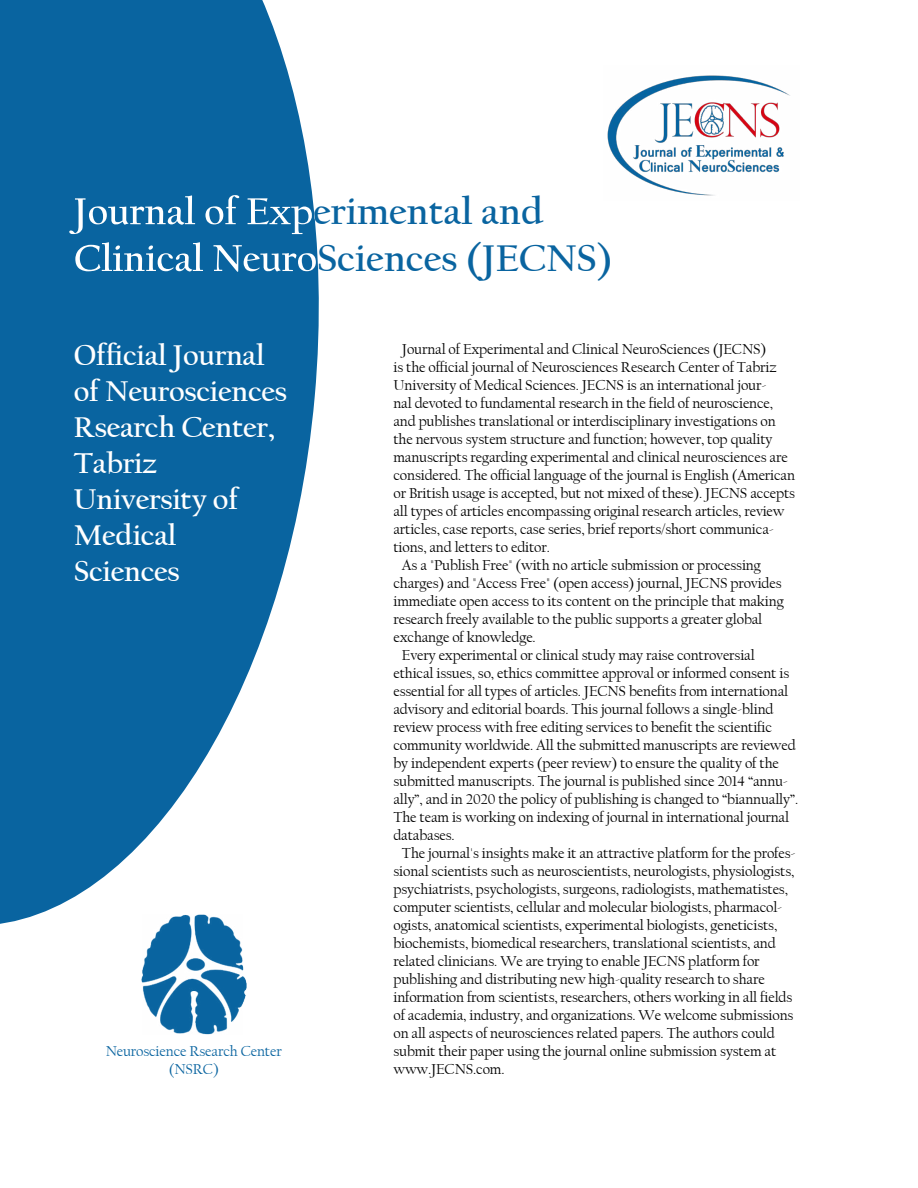
<style>
.page{position:relative;width:918px;height:1188px;background:#fff}
.page>*{position:absolute;margin:0;border:0;box-sizing:border-box;transform-origin:0 0}
.t1{font:700 39px/46.8px "Californian FB";color:#0964a0}
.t2{font:700 30px/36px "Californian FB";letter-spacing:-.01em;color:#fff}
.t3{font:15px "Californian FB";letter-spacing:-.01em;color:#000}
.t4{font:15px/18px "Californian FB";letter-spacing:-.01em;color:#0964a0;text-align:center}
</style>
<div class="page">
<svg style="left:0;top:0;width:319px;height:924px;fill:#0964a0"></svg>
<svg style="left:75px;top:242px;width:244px;height:39px;background:#3580b1"></svg>
<svg style="left:69px;top:195px;width:250px;height:39px;background:#3882b2"></svg>
<img style="left:607px;top:75px;width:183px;height:121px">
<img style="left:74px;top:915px;width:240px;height:120px">
<h1 class="t1" style="left:74px;top:188px;width:540px">Journal of Experimental and<br>Clinical NeuroSciences (JECNS)</h1>
<h2 class="t2" style="left:74px;top:338px;width:215px">Official Journal of Neurosciences<br>Rsearch Center,<br>Tabriz<br>University of<br>Medical<br>Sciences</h2>
<p class="t4" style="left:106px;top:1043px;width:178px">Neuroscience Rsearch Center (NSRC)</p>
<p class="t3" style="left:402px;top:341px;width:366px">Journal of Experimental and Clinical NeuroSciences (JECNS)</p>
<p class="t3" style="left:393px;top:359px;width:385px">is the official journal of Neurosciences Research Center of Tabriz</p>
<p class="t3" style="left:393px;top:377px;width:374px">University of Medical Sciences. JECNS is an international jour-</p>
<p class="t3" style="left:393px;top:395px;width:381px">nal devoted to fundamental research in the field of neuroscience,</p>
<p class="t3" style="left:393px;top:413px;width:384px">and publishes translational or interdisciplinary investigations on</p>
<p class="t3" style="left:393px;top:431px;width:381px">the nervous system structure and function; however, top quality</p>
<p class="t3" style="left:393px;top:449px;width:396px">manuscripts regarding experimental and clinical neurosciences are</p>
<p class="t3" style="left:393px;top:467px;width:403px">considered. The official language of the journal is English (American</p>
<p class="t3" style="left:393px;top:485px;width:403px">or British usage is accepted, but not mixed of these). JECNS accepts</p>
<p class="t3" style="left:393px;top:503px;width:393px">all types of articles encompassing original research articles, review</p>
<p class="t3" style="left:393px;top:521px;width:382px">articles, case reports, case series, brief reports/short communica-</p>
<p class="t3" style="left:393px;top:539px;width:158px">tions, and letters to editor.</p>
<p class="t3" style="left:402px;top:557px;width:360px">As a "Publish Free" (with no article submission or processing</p>
<p class="t3" style="left:393px;top:575px;width:390px">charges) and "Access Free" (open access) journal, JECNS provides</p>
<p class="t3" style="left:393px;top:593px;width:392px">immediate open access to its content on the principle that making</p>
<p class="t3" style="left:393px;top:611px;width:370px">research freely available to the public supports a greater global</p>
<p class="t3" style="left:393px;top:629px;width:144px">exchange of knowledge.</p>
<p class="t3" style="left:402px;top:647px;width:354px">Every experimental or clinical study may raise controversial</p>
<p class="t3" style="left:393px;top:665px;width:397px">ethical issues, so, ethics committee approval or informed consent is</p>
<p class="t3" style="left:393px;top:683px;width:396px">essential for all types of articles. JECNS benefits from international</p>
<p class="t3" style="left:393px;top:701px;width:382px">advisory and editorial boards. This journal follows a single-blind</p>
<p class="t3" style="left:393px;top:719px;width:380px">review process with free editing services to benefit the scientific</p>
<p class="t3" style="left:393px;top:737px;width:404px">community worldwide. All the submitted manuscripts are reviewed</p>
<p class="t3" style="left:393px;top:755px;width:387px">by independent experts (peer review) to ensure the quality of the</p>
<p class="t3" style="left:393px;top:773px;width:396px">submitted manuscripts. The journal is published since 2014 “annu-</p>
<p class="t3" style="left:393px;top:791px;width:406px">ally”, and in 2020 the policy of publishing is changed to “biannually”.</p>
<p class="t3" style="left:393px;top:809px;width:397px">The team is working on indexing of journal in international journal</p>
<p class="t3" style="left:393px;top:827px;width:63px">databases.</p>
<p class="t3" style="left:402px;top:845px;width:395px">The journal's insights make it an attractive platform for the profes-</p>
<p class="t3" style="left:393px;top:863px;width:402px">sional scientists such as neuroscientists, neurologists, physiologists,</p>
<p class="t3" style="left:393px;top:881px;width:396px">psychiatrists, psychologists, surgeons, radiologists, mathematistes,</p>
<p class="t3" style="left:393px;top:899px;width:390px">computer scientists, cellular and molecular biologists, pharmacol-</p>
<p class="t3" style="left:393px;top:917px;width:385px">ogists, anatomical scientists, experimental biologists, geneticists,</p>
<p class="t3" style="left:393px;top:935px;width:384px">biochemists, biomedical researchers, translational scientists, and</p>
<p class="t3" style="left:393px;top:953px;width:368px">related clinicians. We are trying to enable JECNS platform for</p>
<p class="t3" style="left:393px;top:971px;width:373px">publishing and distributing new high-quality research to share</p>
<p class="t3" style="left:393px;top:989px;width:400px">information from scientists, researchers, others working in all fields</p>
<p class="t3" style="left:393px;top:1007px;width:402px">of academia, industry, and organizations. We welcome submissions</p>
<p class="t3" style="left:393px;top:1025px;width:383px">on all aspects of neurosciences related papers. The authors could</p>
<p class="t3" style="left:393px;top:1043px;width:384px">submit their paper using the journal online submission system at</p>
<p class="t3" style="left:393px;top:1061px;width:113px">www.JECNS.com.</p>
</div>
